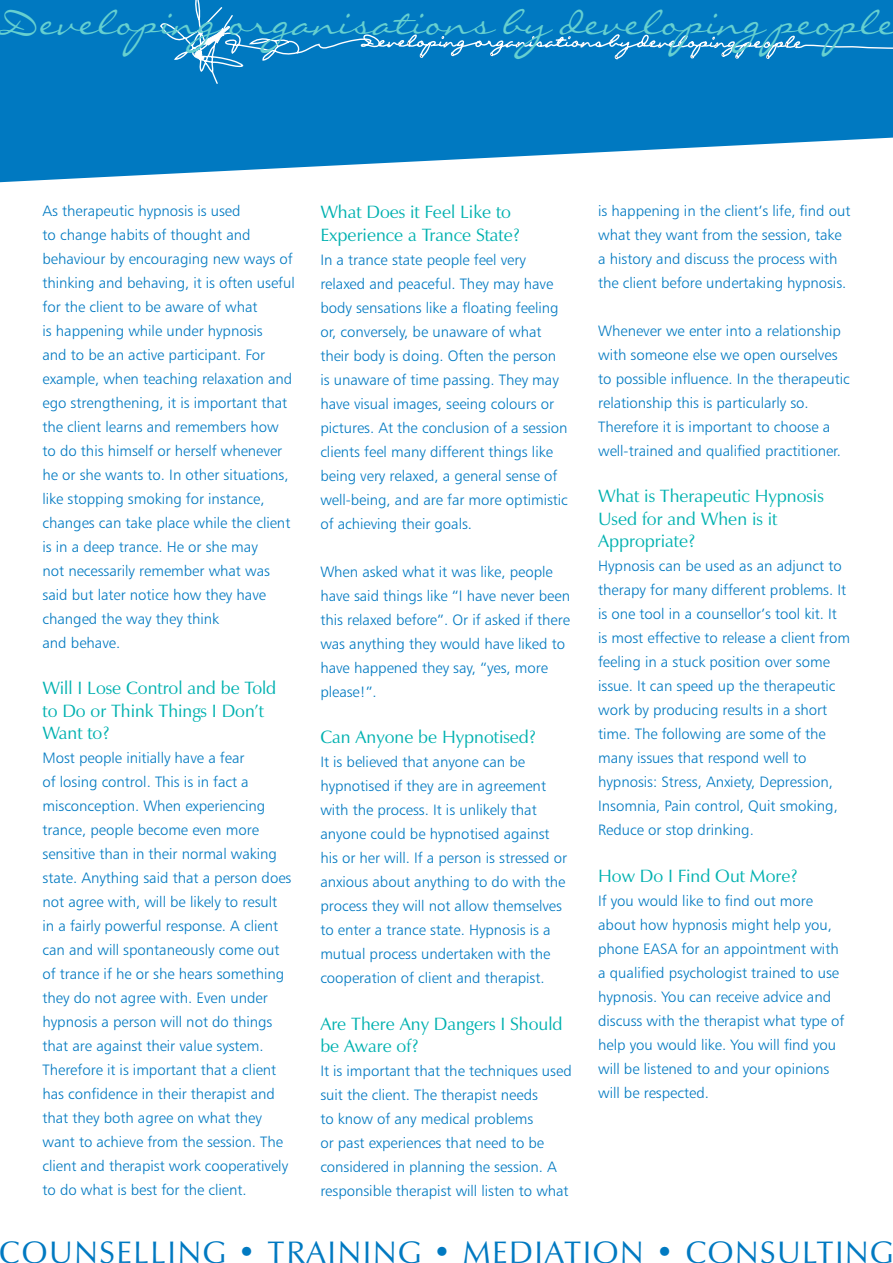
<style>
.page{position:relative;width:893px;height:1263px;background:#fff}
.page>*{position:absolute;margin:0;border:0;box-sizing:border-box;transform-origin:0 0}
.t1{font:35.25px "Liorah BT";letter-spacing:-.01em;color:#66d0d0}
.t2{font:31.35px "Zapf Humanist 601 BT";letter-spacing:.05em;color:#0079c1}
.t3{font:18px/22.5px "Zapf Humanist 601 BT";color:#00b1b0}
.t4{font:15px/24px "Humanist 777 BT Light B";color:#0079c1}
</style>
<div class="page">
<svg style="left:0;top:0;width:893px;height:182px;fill:#0079c1"></svg>
<svg style="left:159px;top:0;width:734px;height:85px;background:#0c7fc3"></svg>
<h1 class="t1" style="left:-2px;top:1px;width:900px">Developing organisations by developing people</h1>
<p class="t4" style="left:43px;top:198px;width:254px">As therapeutic hypnosis is used<br>to change habits of thought and behaviour by encouraging new ways of thinking and behaving, it is often useful for the client to be aware of what<br>is happening while under hypnosis<br>and to be an active participant. For example, when teaching relaxation and ego strengthening, it is important that the client learns and remembers how to do this himself or herself whenever he or she wants to. In other situations, like stopping smoking for instance, changes can take place while the client is in a deep trance. He or she may<br>not necessarily remember what was said but later notice how they have changed the way they think<br>and behave.</p>
<p class="t3" style="left:43px;top:677px;width:235px">Will I Lose Control and be Told to Do or Think Things I Don’t<br>Want to?</p>
<p class="t4" style="left:43px;top:746px;width:250px">Most people initially have a fear<br>of losing control. This is in fact a misconception. When experiencing trance, people become even more sensitive than in their normal waking state. Anything said that a person does not agree with, will be likely to result in a fairly powerful response. A client can and will spontaneously come out of trance if he or she hears something they do not agree with. Even under hypnosis a person will not do things that are against their value system.<br>Therefore it is important that a client has confidence in their therapist and that they both agree on what they want to achieve from the session. The client and therapist work cooperatively to do what is best for the client.</p>
<p class="t3" style="left:320px;top:201px;width:201px">What Does it Feel Like to<br>Experience a Trance State?</p>
<p class="t4" style="left:320px;top:247px;width:249px">In a trance state people feel very relaxed and peaceful. They may have body sensations like a floating feeling or, conversely, be unaware of what their body is doing. Often the person is unaware of time passing. They may have visual images, seeing colours or pictures. At the conclusion of a session clients feel many different things like being very relaxed, a general sense of well-being, and are far more optimistic of achieving their goals.</p>
<p class="t4" style="left:320px;top:559px;width:251px">When asked what it was like, people have said things like “I have never been this relaxed before”. Or if asked if there was anything they would have liked to have happened they say, “yes, more please!”.</p>
<p class="t3" style="left:320px;top:726px;width:217px">Can Anyone be Hypnotised?</p>
<p class="t4" style="left:320px;top:750px;width:248px">It is believed that anyone can be hypnotised if they are in agreement with the process. It is unlikely that anyone could be hypnotised against his or her will. If a person is stressed or anxious about anything to do with the process they will not allow themselves to enter a trance state. Hypnosis is a mutual process undertaken with the cooperation of client and therapist.</p>
<p class="t3" style="left:320px;top:1012px;width:244px">Are There Any Dangers I Should be Aware of?</p>
<p class="t4" style="left:320px;top:1059px;width:253px">It is important that the techniques used suit the client. The therapist needs<br>to know of any medical problems<br>or past experiences that need to be considered in planning the session. A responsible therapist will listen to what</p>
<p class="t4" style="left:598px;top:198px;width:254px">is happening in the client’s life, find out what they want from the session, take a history and discuss the process with the client before undertaking hypnosis.</p>
<p class="t4" style="left:598px;top:318px;width:253px">Whenever we enter into a relationship with someone else we open ourselves to possible influence. In the therapeutic relationship this is particularly so.<br>Therefore it is important to choose a well-trained and qualified practitioner.</p>
<p class="t3" style="left:598px;top:485px;width:227px">What is Therapeutic Hypnosis<br>Used for and When is it<br>Appropriate?</p>
<p class="t4" style="left:598px;top:554px;width:253px">Hypnosis can be used as an adjunct to therapy for many different problems. It is one tool in a counsellor’s tool kit. It<br>is most effective to release a client from feeling in a stuck position over some issue. It can speed up the therapeutic work by producing results in a short time. The following are some of the many issues that respond well to hypnosis: Stress, Anxiety, Depression, Insomnia, Pain control, Quit smoking, Reduce or stop drinking.</p>
<p class="t3" style="left:598px;top:864px;width:201px">How Do I Find Out More?</p>
<p class="t4" style="left:598px;top:888px;width:248px">If you would like to find out more about how hypnosis might help you, phone EASA for an appointment with a qualified psychologist trained to use hypnosis. You can receive advice and discuss with the therapist what type of help you would like. You will find you will be listened to and your opinions will be respected.</p>
<h2 class="t2" style="left:0;top:1233px;width:895px">COUNSELLING • TRAINING • MEDIATION • CONSULTING</h2>
</div>
